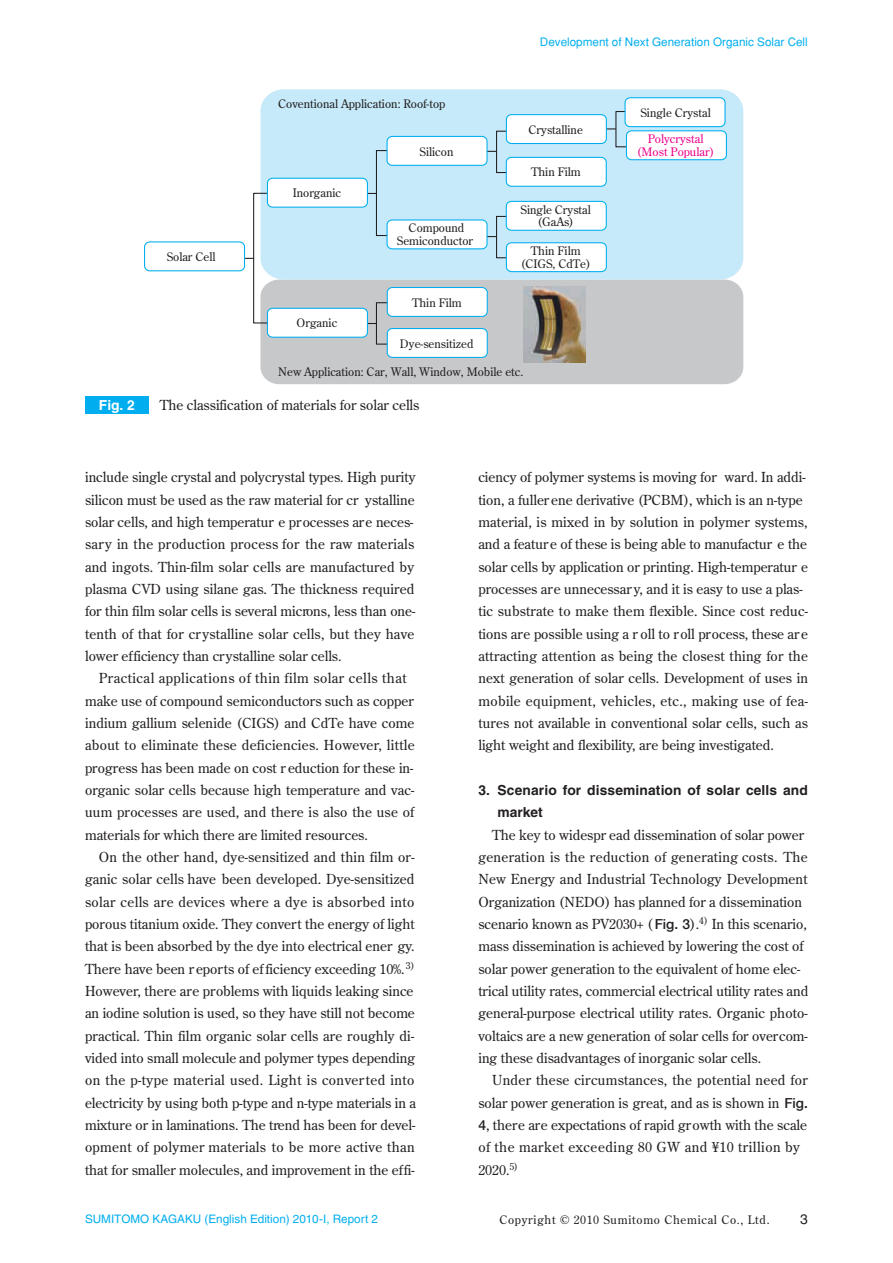
<style>
.page{position:relative;width:893px;height:1263px;background:#fff}
.page>*{position:absolute;margin:0;border:0;box-sizing:border-box;transform-origin:0 0}
.t1{font:13.8px/22.4px "Century Old Style Std";color:#231f20}
.t2{font:700 13.8px/22.4px "Helvetica";letter-spacing:.01em;color:#231f20}
.t3{font:13.8px "Century Old Style";color:#231f20}
.t4{font:700 13.8px "Helvetica";color:#fff}
.t5{font:13.8px "Helvetica LT Std";color:#231f20}
.t6{font:11.7px/12.8px "Century Old Style";color:#231f20;text-align:center}
.t7{font:11.7px "Helvetica";color:#00aeef}
.t8{font:11.7px "Helvetica LT Std";color:#00aeef}
.t9{font:11.7px "Century Old Style Std";letter-spacing:.06em;color:#231f20}
.t10{font:11.7px "Century Old Style";color:#ed028c}
.s1{font-family:"Helvetica Neue";font-weight:500}
.s2{font-family:"Century Old Style Std"}
</style>
<div class="page">
<div style="left:85px;top:396px;width:64px;height:17px;background:#00aeef"></div>
<div style="left:260px;top:280px;width:483px;height:104px;background:#c7c8ca;border-radius:18px"></div>
<div style="left:260px;top:89px;width:483px;height:191px;background:#c6eafa;border-radius:23px"></div>
<img style="left:523px;top:287px;width:62px;height:75px">
<svg style="left:231px;top:192px;width:56px;height:132px"></svg>
<svg style="left:479px;top:130px;width:32px;height:44px"></svg>
<svg style="left:479px;top:215px;width:28px;height:44px"></svg>
<svg style="left:354px;top:302px;width:36px;height:43px"></svg>
<svg style="left:604px;top:110px;width:26px;height:38px"></svg>
<div style="left:145px;top:242px;width:100px;height:29px;background:#fff;border-radius:5px"></div>
<div style="left:144px;top:241px;width:101px;height:30px;border:1px solid #00aeef;border-radius:5px"></div>
<div style="left:267px;top:308px;width:100px;height:29px;background:#fff;border-radius:5px"></div>
<div style="left:267px;top:308px;width:101px;height:30px;border:1px solid #00aeef;border-radius:5px"></div>
<svg style="left:354px;top:149px;width:36px;height:88px"></svg>
<div style="left:506px;top:115px;width:100px;height:28px;background:#fff;border-radius:5px"></div>
<div style="left:506px;top:114px;width:101px;height:30px;border:1px solid #00aeef;border-radius:5px"></div>
<div style="left:506px;top:201px;width:100px;height:29px;background:#fff;border-radius:5px"></div>
<div style="left:506px;top:201px;width:101px;height:30px;border:1px solid #00aeef;border-radius:5px"></div>
<div style="left:387px;top:287px;width:100px;height:29px;background:#fff;border-radius:5px"></div>
<div style="left:387px;top:287px;width:101px;height:30px;border:1px solid #00aeef;border-radius:5px"></div>
<div style="left:506px;top:157px;width:100px;height:29px;background:#fff;border-radius:5px"></div>
<div style="left:506px;top:157px;width:101px;height:30px;border:1px solid #00aeef;border-radius:5px"></div>
<div style="left:506px;top:243px;width:100px;height:29px;background:#fff;border-radius:5px"></div>
<div style="left:506px;top:242px;width:101px;height:30px;border:1px solid #00aeef;border-radius:5px"></div>
<div style="left:387px;top:328px;width:100px;height:29px;background:#fff;border-radius:5px"></div>
<div style="left:387px;top:328px;width:101px;height:30px;border:1px solid #00aeef;border-radius:5px"></div>
<div style="left:625px;top:98px;width:100px;height:29px;background:#fff;border-radius:5px"></div>
<div style="left:625px;top:97px;width:101px;height:30px;border:1px solid #00aeef;border-radius:5px"></div>
<div style="left:626px;top:131px;width:100px;height:29px;background:#fff;border-radius:5px"></div>
<div style="left:626px;top:130px;width:101px;height:30px;border:1px solid #00aeef;border-radius:5px"></div>
<div style="left:387px;top:136px;width:100px;height:29px;background:#fff;border-radius:5px"></div>
<div style="left:387px;top:136px;width:101px;height:30px;border:1px solid #00aeef;border-radius:5px"></div>
<div style="left:387px;top:220px;width:100px;height:29px;background:#fff;border-radius:5px"></div>
<div style="left:387px;top:219px;width:101px;height:30px;border:1px solid #00aeef;border-radius:5px"></div>
<div style="left:267px;top:178px;width:100px;height:29px;background:#fff;border-radius:5px"></div>
<div style="left:267px;top:178px;width:101px;height:30px;border:1px solid #00aeef;border-radius:5px"></div>
<p class="t6" style="left:278px;top:97px;width:169px">Coventional Application: Roof-top</p>
<p class="t7" style="left:540px;top:34px;width:269px">Development of Next Generation Organic Solar Cell</p>
<p class="t6" style="left:640px;top:106px;width:72px">Single Crystal</p>
<p class="t6" style="left:528px;top:123px;width:56px">Crystalline</p>
<p class="t10" style="left:648px;top:131px;width:57px">Polycrystal</p>
<p class="t6" style="left:420px;top:145px;width:35px">Silicon</p>
<p class="t10" style="left:637px;top:144px;width:79px">(Most Popular)</p>
<p class="t6" style="left:167px;top:250px;width:50px">Solar Cell</p>
<p class="t6" style="left:293px;top:186px;width:50px">Inorganic</p>
<p class="t6" style="left:297px;top:316px;width:42px">Organic</p>
<p class="t6" style="left:397px;top:221px;width:78px">Compound<br>Semiconductor</p>
<p class="t6" style="left:412px;top:296px;width:51px">Thin Film</p>
<p class="t6" style="left:400px;top:337px;width:75px">Dye-sensitized</p>
<p class="t6" style="left:531px;top:166px;width:51px">Thin Film</p>
<p class="t6" style="left:521px;top:203px;width:72px">Single Crystal (GaAs)</p>
<p class="t6" style="left:521px;top:244px;width:71px">Thin Film (CIGS, CdTe)</p>
<p class="t6" style="left:278px;top:365px;width:247px">New Application: Car, Wall, Window, Mobile etc.</p>
<p class="t4" style="left:99px;top:396px;width:38px">Fig. 2</p>
<p class="t3" style="left:160px;top:396px;width:261px">The classification of materials for solar cells</p>
<p class="t1" style="left:85px;top:466px;width:332px">include single crystal and polycrystal types. High purity silicon must be used as the raw material for cr ystalline solar cells, and high temperatur e processes are neces&shy;sary in the production process for the raw materials and ingots. Thin-film solar cells are manufactured by plasma CVD using silane gas. The thickness required for thin film solar cells is several microns, less than one&shy;tenth of that for crystalline solar cells, but they have lower efficiency than crystalline solar cells.</p>
<p class="t1" style="left:85px;top:667px;width:331px;text-indent:14px">Practical applications of thin film solar cells that make use of compound semiconductors such as copper indium gallium selenide (CIGS) and CdTe have come about to eliminate these deficiencies. However, little progress has been made on cost r eduction for these in&shy;organic solar cells because high temperature and vac&shy;uum processes are used, and there is also the use of materials for which there are limited resources.</p>
<p class="t1" style="left:85px;top:845px;width:333px;text-indent:14px">On the other hand, dye-sensitized and thin film or&shy;ganic solar cells have been developed. Dye-sensitized solar cells are devices where a dye is absorbed into porous titanium oxide. They convert the energy of light that is been absorbed by the dye into electrical ener gy.<br>There have been r eports of ef ficiency exceeding 10%.<sup>3)<br></sup>However, there are problems with liquids leaking since an iodine solution is used, so they have still not become practical. Thin film organic solar cells are roughly di&shy;vided into small molecule and polymer types depending on the p-type material used. Light is converted into electricity by using both p-type and n-type materials in a mixture or in laminations. The trend has been for devel&shy;opment of polymer materials to be more active than that for smaller molecules, and improvement in the effi-</p>
<p class="t1" style="left:478px;top:466px;width:331px">ciency of polymer systems is moving for ward. In addi&shy;tion, a fuller ene derivative (PCBM), which is an n-type material, is mixed in by solution in polymer systems, and a feature of these is being able to manufactur e the solar cells by application or printing. High-temperatur e processes are unnecessar y, and it is easy to use a plas&shy;tic substrate to make them flexible. Since cost reduc&shy;tions are possible using a r oll to roll process, these are attracting attention as being the closest thing for the next generation of solar cells. Development of uses in mobile equipment, vehicles, etc., making use of fea&shy;tures not available in conventional solar cells, such as light weight and flexibility, are being investigated.</p>
<p class="t2" style="left:497px;top:779px;width:312px;text-indent:-19px">3. Scenario for dissemination of solar cells and market</p>
<p class="t1" style="left:478px;top:823px;width:332px;text-indent:14px">The key to widespr ead dissemination of solar power generation is the reduction of generating costs. The New Energy and Industrial Technology Development Organization (NEDO) has planned for a dissemination scenario known as PV2030+ (<span class="s1">Fig. 3</span>).<sup>4)</sup> In this scenario, mass dissemination is achieved by lowering the cost of solar power generation to the equivalent of home elec&shy;trical utility rates, commercial electrical utility rates and general-purpose electrical utility rates. Organic photo&shy;voltaics are a new generation of solar cells for overcom&shy;ing these disadvantages of inorganic solar cells.</p>
<p class="t1" style="left:478px;top:1069px;width:331px;text-indent:14px">Under these circumstances, the potential need for solar power generation is great, and as is shown in <span class="s1">Fig.<br>4</span>, there are expectations of rapid growth with the scale of the market exceeding 80 GW and ¥10 trillion by 2020.<sup>5)</sup></p>
<p class="t8" style="left:85px;top:1212px;width:294px">SUMITOMO KAGAKU (English Edition) 2010-I, Report 2</p>
<p class="t9" style="left:499px;top:1212px;width:272px">Copyright © 2010 Sumitomo Chemical Co., Ltd.</p>
<p class="t5" style="left:800px;top:1211px;width:9px">3</p>
<p class="t7" style="left:207px;top:1212px;width:37px">2010-<span class="s2">I</span></p>
</div>
